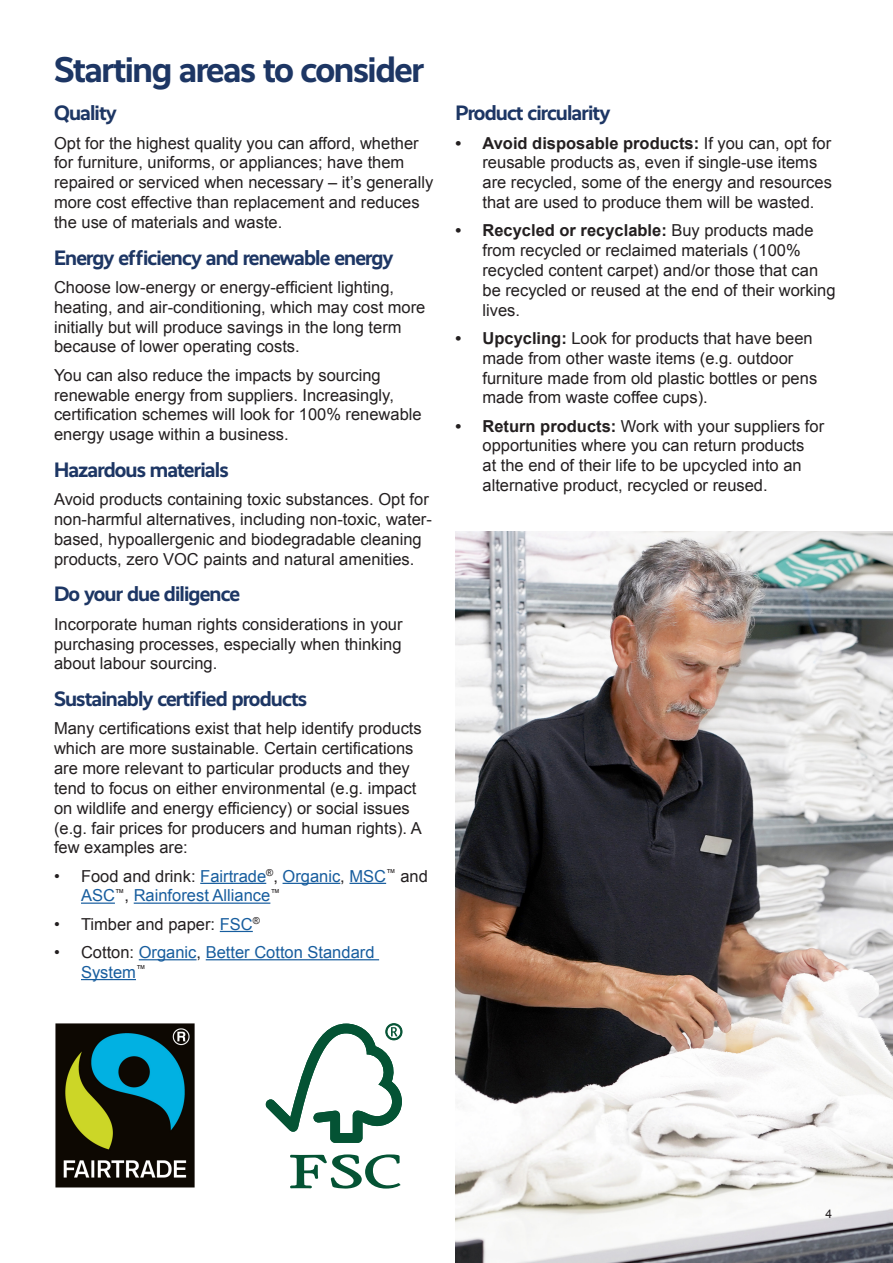
<style>
.page{position:relative;width:893px;height:1263px;background:#fff}
.page>*{position:absolute;margin:0;border:0;box-sizing:border-box;transform-origin:0 0}
.t1{font:700 36px "Realist";letter-spacing:-.04em;color:#1d3664}
.t2{font:700 21px "Realist";letter-spacing:-.04em;color:#1d3664}
.t3{font:16.5px/19.8px "Arial";color:#231f20}
.t4{font:16.5px/19.8px "Arial";color:#175d9e}
.t5{font:12px "Arial";color:#231f20}
.s1{color:#231f20}
.s2{color:#175d9e}
.s3{font-weight:700}
</style>
<div class="page">
<hr style="left:200px;top:883px;width:66px;height:1px;background:#175d9e">
<hr style="left:283px;top:883px;width:57px;height:1px;background:#175d9e">
<hr style="left:349px;top:883px;width:37px;height:1px;background:#175d9e">
<hr style="left:81px;top:902px;width:34px;height:2px;background:#175d9e">
<hr style="left:134px;top:902px;width:136px;height:2px;background:#175d9e">
<hr style="left:220px;top:931px;width:33px;height:1px;background:#175d9e">
<hr style="left:139px;top:959px;width:58px;height:1px;background:#175d9e">
<hr style="left:206px;top:959px;width:173px;height:1px;background:#175d9e">
<hr style="left:81px;top:979px;width:55px;height:1px;background:#175d9e">
<img style="left:455px;top:531px;width:438px;height:732px">
<svg style="left:290px;top:1154px;width:111px;height:34px"></svg>
<svg style="left:266px;top:1023px;width:136px;height:120px"></svg>
<img style="left:55px;top:1023px;width:140px;height:165px">
<p class="t1" style="left:54px;top:48px;width:372px">Starting areas to consider</p>
<p class="t2" style="left:54px;top:101px;width:64px">Quality</p>
<p class="t3" style="left:54px;top:133px;width:381px">Opt for the highest quality you can afford, whether for furniture, uniforms, or appliances; have them repaired or serviced when necessary – it’s generally more cost effective than replacement and reduces the use of materials and waste.</p>
<p class="t2" style="left:54px;top:245px;width:341px">Energy efficiency and renewable energy</p>
<p class="t3" style="left:54px;top:277px;width:373px">Choose low-energy or energy-efficient lighting, heating, and air-conditioning, which may cost more initially but will produce savings in the long term because of lower operating costs.</p>
<p class="t3" style="left:54px;top:365px;width:369px">You can also reduce the impacts by sourcing renewable energy from suppliers. Increasingly, certification schemes will look for 100% renewable energy usage within a business.</p>
<p class="t2" style="left:54px;top:457px;width:176px">Hazardous materials</p>
<p class="t3" style="left:54px;top:490px;width:379px">Avoid products containing toxic substances. Opt for non-harmful alternatives, including non-toxic, water&shy;based, hypoallergenic and biodegradable cleaning products, zero VOC paints and natural amenities.</p>
<p class="t2" style="left:54px;top:582px;width:188px">Do your due diligence</p>
<p class="t3" style="left:54px;top:614px;width:350px;text-align:justify">Incorporate human rights considerations in your purchasing processes, especially when thinking about labour sourcing.</p>
<p class="t2" style="left:54px;top:687px;width:255px">Sustainably certified products</p>
<p class="t3" style="left:54px;top:719px;width:369px">Many certifications exist that help identify products which are more sustainable. Certain certifications are more relevant to particular products and they tend to focus on either environmental (e.g. impact on wildlife and energy efficiency) or social issues (e.g. fair prices for producers and human rights). A few examples are:</p>
<p class="t4" style="left:81px;top:866px;width:348px;text-indent:-27px"><span class="s1">• Food and drink:</span> Fairtrade<sup>®</sup><span class="s1">,</span> Organic<span class="s1">,</span> MSC<sup>™</sup> <span class="s1">and<br></span>ASC<sup>™</sup><span class="s1">,</span> Rainforest Alliance<sup>™</sup></p>
<p class="t3" style="left:54px;top:914px;width:207px">• Timber and paper: <span class="s2">FSC</span><sup>®</sup></p>
<p class="t4" style="left:81px;top:942px;width:295px;text-indent:-27px"><span class="s1">• Cotton:</span> Organic<span class="s1">,</span> Better Cotton Standard<br>System<sup>™</sup></p>
<p class="t2" style="left:455px;top:101px;width:156px">Product circularity</p>
<p class="t3" style="left:482px;top:133px;width:351px;text-indent:-27px"><span class="s3">• Avoid disposable products:</span> If you can, opt for reusable products as, even if single-use items are recycled, some of the energy and resources that are used to produce them will be wasted.</p>
<p class="t3" style="left:482px;top:221px;width:355px;text-indent:-27px"><span class="s3">• Recycled or recyclable:</span> Buy products made from recycled or reclaimed materials (100% recycled content carpet) and/or those that can be recycled or reused at the end of their working lives.</p>
<p class="t3" style="left:482px;top:328px;width:336px;text-indent:-27px"><span class="s3">• Upcycling:</span> Look for products that have been made from other waste items (e.g. outdoor furniture made from old plastic bottles or pens made from waste coffee cups).</p>
<p class="t3" style="left:482px;top:416px;width:343px;text-indent:-27px"><span class="s3">• Return products:</span> Work with your suppliers for opportunities where you can return products<br>at the end of their life to be upcycled into an alternative product, recycled or reused.</p>
<p class="t5" style="left:825px;top:1205px;width:8px">4</p>
</div>
